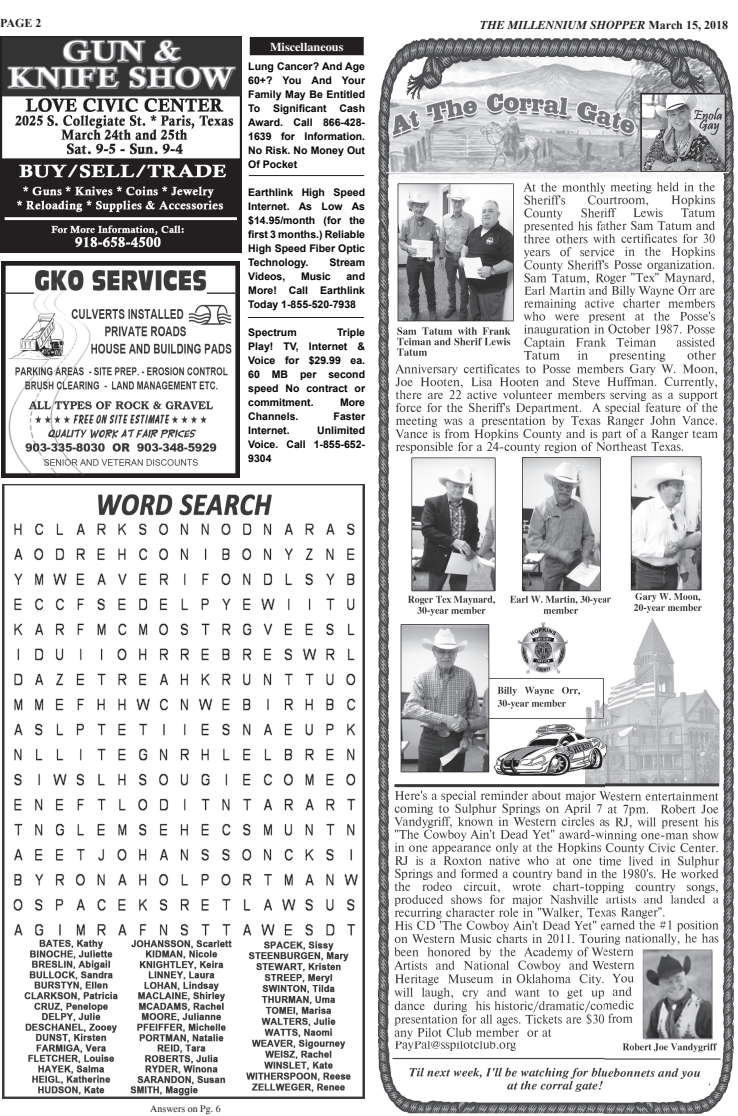
<style>
.page{position:relative;width:738px;height:1116px;background:#fff}
.page>*{position:absolute;margin:0;border:0;box-sizing:border-box;transform-origin:0 0}
.t1{font:700 12.1px "Times";color:#fff}
.t2{font:italic 700 12px "Times New Roman";color:#231f20}
.t3{font:700 12px "Times New Roman";color:#231f20}
.t4{font:700 10.5px/14px "Arial";color:#040503;text-align:justify}
.t5{font:10px "Times New Roman";color:#231f20}
.s1{font-style:normal}
</style>
<div class="page">
<img style="left:1px;top:261px;width:239px;height:216px">
<div style="left:250px;top:37px;width:113px;height:18px;background:#231f20"></div>
<img style="left:2px;top:485px;width:362px;height:614px">
<img style="left:1px;top:36px;width:241px;height:216px">
<hr style="left:249px;top:175px;width:115px;height:1px;background:#231f20">
<hr style="left:248px;top:317px;width:116px;height:1px;background:#231f20">
<img style="left:378px;top:39px;width:355px;height:1074px">
<p class="t3" style="left:0;top:14px;width:43px">PAGE 2</p>
<p class="t2" style="left:480px;top:17px;width:249px">THE MILLENNIUM SHOPPER <span class="s1">March 15, 2018</span></p>
<p class="t1" style="left:270px;top:40px;width:75px">Miscellaneous</p>
<p class="t4" style="left:248px;top:60px;width:118px">Lung Cancer? And Age 60+? You And Your Family May Be Entitled To Significant Cash Award. Call 866-428- 1639 for Information.<br>No Risk. No Money Out Of Pocket</p>
<p class="t4" style="left:248px;top:186px;width:118px">Earthlink High Speed Internet. As Low As $14.95/month (for the first 3 months.) Reliable High Speed Fiber Optic Technology.</p>
<p class="t4" style="left:330px;top:256px;width:37px">Stream</p>
<p class="t4" style="left:248px;top:270px;width:39px">Videos,</p>
<p class="t4" style="left:301px;top:270px;width:31px">Music</p>
<p class="t4" style="left:248px;top:270px;width:118px;text-indent:98px">and More! Call Earthlink Today 1-855-520-7938</p>
<p class="t4" style="left:248px;top:326px;width:50px">Spectrum</p>
<p class="t4" style="left:248px;top:326px;width:118px;text-indent:89px">Triple Play! TV, Internet &amp; Voice for $29.99 ea.<br>60 MB per second speed No contract or commitment.</p>
<p class="t4" style="left:340px;top:396px;width:27px">More</p>
<p class="t4" style="left:248px;top:410px;width:52px">Channels.</p>
<p class="t4" style="left:334px;top:410px;width:33px">Faster</p>
<p class="t4" style="left:248px;top:424px;width:43px">Internet.</p>
<p class="t4" style="left:248px;top:424px;width:118px;text-indent:69px">Unlimited Voice. Call 1-855-652- 9304</p>
<p class="t5" style="left:150px;top:1103px;width:72px">Answers on Pg. 6</p>
</div>
